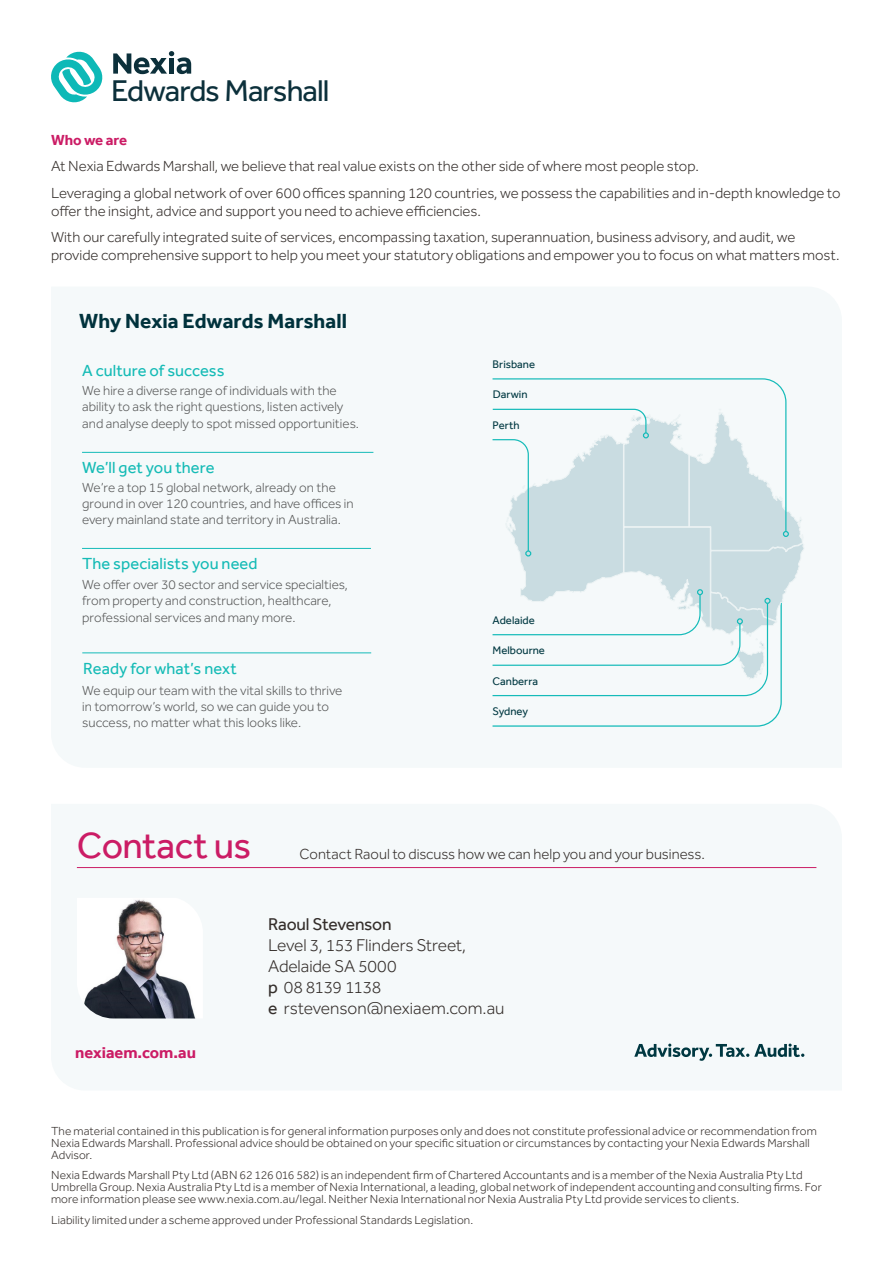
<style>
.page{position:relative;width:893px;height:1263px;background:#fff}
.page>*{position:absolute;margin:0;border:0;box-sizing:border-box;transform-origin:0 0}
.t1{font:37.5px "Effra";letter-spacing:-.015em;color:#cb1c65}
.t2{font:31.05px "Nexia Effra";letter-spacing:-.03em;color:#0c303b}
.t3{font:700 21px "Effra";color:#00323c}
.t4{font:300 17.55px/21px "Effra CC";letter-spacing:-.005em;color:#342e2b}
.t5{font:17.55px "Effra";letter-spacing:-.015em;color:#342e2b}
.t6{font:16.5px "Effra";letter-spacing:.005em;color:#15bbb6}
.t7{font:700 16.5px "Effra";color:#cb1c65}
.t8{font:300 15px/18px "Effra CC";color:#342e2b}
.t9{font:700 15px "Effra";letter-spacing:-.005em;color:#cb1c65}
.t10{font:300 13.5px/16.2px "Effra CC";color:#565757}
.t11{font:300 12px/12px "Effra CC";letter-spacing:.01em;color:#342e2b}
.t12{font:11.25px "Effra";color:#003841}
.s1{font-family:"Effra";font-weight:400}
</style>
<div class="page">
<svg style="left:51px;top:51px;width:52px;height:52px"></svg>
<svg style="left:113px;top:51px;width:78px;height:23px"></svg>
<hr style="left:77px;top:867px;width:739px;height:1px;background:#cb1c65">
<svg style="left:634px;top:1043px;width:170px;height:18px"></svg>
<img style="left:84px;top:899px;width:111px;height:119px">
<hr style="left:82px;top:452px;width:291px;height:1px;background:#15bbb9">
<hr style="left:82px;top:548px;width:289px;height:1px;background:#15bbb9">
<hr style="left:82px;top:652px;width:289px;height:1px;background:#15bbb9">
<svg style="left:492px;top:378px;width:295px;height:30px"></svg>
<svg style="left:492px;top:408px;width:313px;height:319px"></svg>
<p class="t2" style="left:111px;top:73px;width:220px">Edwards Marshall</p>
<p class="t9" style="left:51px;top:131px;width:78px">Who we are</p>
<p class="t8" style="left:51px;top:159px;width:649px">At Nexia Edwards Marshall, we believe that real value exists on the other side of where most people stop.</p>
<p class="t8" style="left:51px;top:185px;width:791px">Leveraging a global network of over 600 offices spanning 120 countries, we possess the capabilities and in-depth knowledge to offer the insight, advice and support you need to achieve efficiencies.</p>
<p class="t8" style="left:51px;top:230px;width:790px">With our carefully integrated suite of services, encompassing taxation, superannuation, business advisory, and audit, we provide comprehensive support to help you meet your statutory obligations and empower you to focus on what matters most.</p>
<p class="t3" style="left:79px;top:308px;width:269px">Why Nexia Edwards Marshall</p>
<p class="t6" style="left:82px;top:361px;width:144px">A culture of success</p>
<p class="t10" style="left:82px;top:384px;width:278px">We hire a diverse range of individuals with the ability to ask the right questions, listen actively and analyse deeply to spot missed opportunities.</p>
<p class="t6" style="left:82px;top:457px;width:134px">We’ll get you there</p>
<p class="t10" style="left:82px;top:481px;width:273px">We’re a top 15 global network, already on the ground in over 120 countries, and have offices in every mainland state and territory in Australia.</p>
<p class="t6" style="left:82px;top:554px;width:177px">The specialists you need</p>
<p class="t10" style="left:82px;top:578px;width:267px">We offer over 30 sector and service specialties, from property and construction, healthcare, professional services and many more.</p>
<p class="t6" style="left:83px;top:659px;width:155px">Ready for what’s next</p>
<p class="t10" style="left:82px;top:683px;width:262px">We equip our team with the vital skills to thrive in tomorrow’s world, so we can guide you to success, no matter what this looks like.</p>
<p class="t12" style="left:492px;top:358px;width:44px">Brisbane</p>
<p class="t12" style="left:493px;top:388px;width:36px">Darwin</p>
<p class="t12" style="left:492px;top:418px;width:29px">Perth</p>
<p class="t12" style="left:492px;top:613px;width:44px">Adelaide</p>
<p class="t12" style="left:492px;top:644px;width:54px">Melbourne</p>
<p class="t12" style="left:492px;top:674px;width:47px">Canberra</p>
<p class="t12" style="left:492px;top:705px;width:37px">Sydney</p>
<p class="t1" style="left:77px;top:823px;width:176px">Contact us</p>
<p class="t8" style="left:299px;top:847px;width:407px">Contact Raoul to discuss how we can help you and your business.</p>
<p class="t7" style="left:75px;top:1042px;width:122px">nexiaem.com.au</p>
<p class="t5" style="left:268px;top:913px;width:125px">Raoul Stevenson</p>
<p class="t4" style="left:268px;top:936px;width:200px">Level 3, 153 Flinders Street,</p>
<p class="t4" style="left:268px;top:957px;width:130px">Adelaide SA 5000 <span class="s1">p</span> 08 8139 1138</p>
<p class="t4" style="left:268px;top:999px;width:238px"><span class="s1">e</span> rstevenson@nexiaem.com.au</p>
<p class="t11" style="left:51px;top:1126px;width:767px">The material contained in this publication is for general information purposes only and does not constitute professional advice or recommendation from<br>Nexia Edwards Marshall. Professional advice should be obtained on your specific situation or circumstances by contacting your Nexia Edwards Marshall<br>Advisor.</p>
<p class="t11" style="left:51px;top:1170px;width:772px">Nexia Edwards Marshall Pty Ltd (ABN 62 126 016 582) is an independent firm of Chartered Accountants and is a member of the Nexia Australia Pty Ltd<br>Umbrella Group. Nexia Australia Pty Ltd is a member of Nexia International, a leading, global network of independent accounting and consulting firms. For more information please see www.nexia.com.au/legal. Neither Nexia International nor Nexia Australia Pty Ltd provide services to clients.</p>
<p class="t11" style="left:51px;top:1215px;width:424px">Liability limited under a scheme approved under Professional Standards Legislation.</p>
</div>
